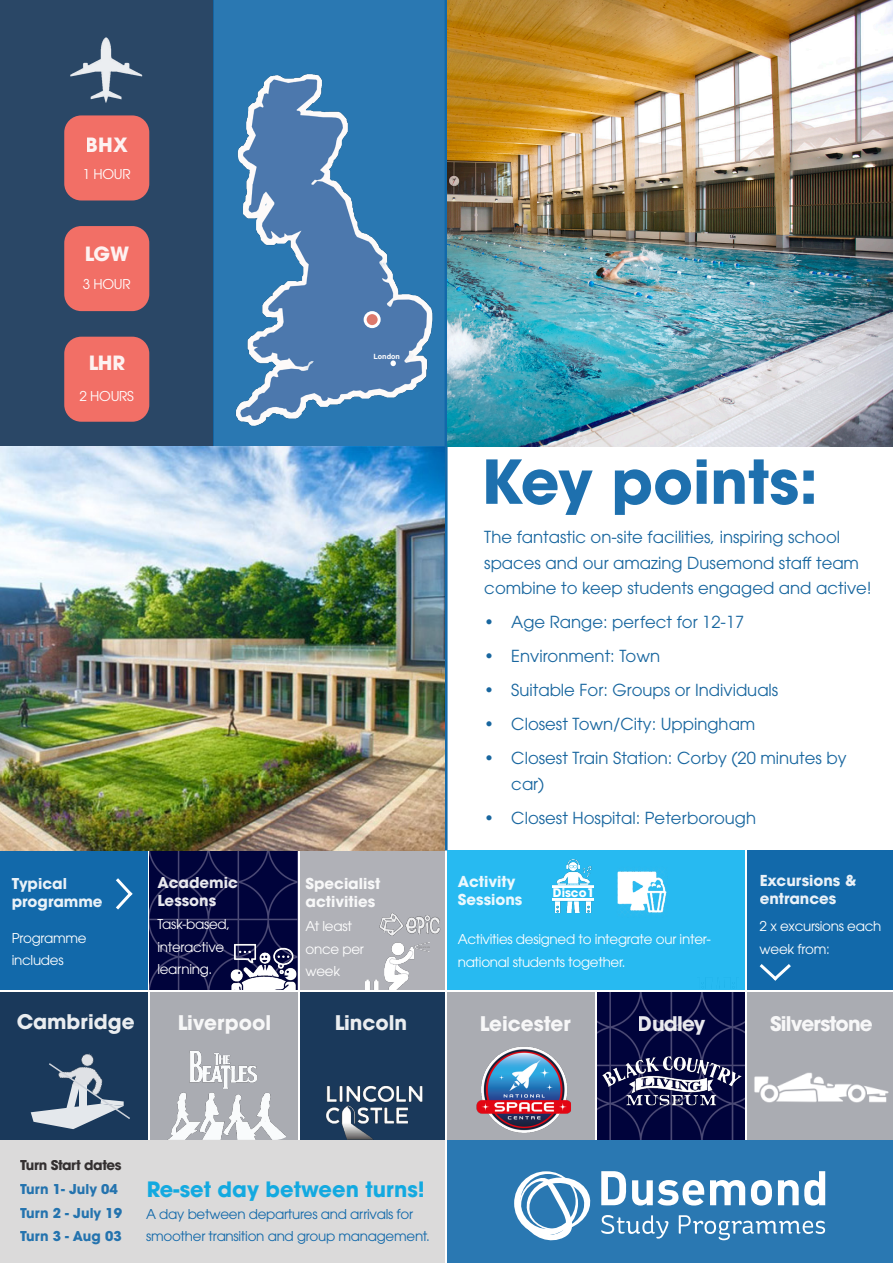
<style>
.page{position:relative;width:893px;height:1263px;background:#fff}
.page>*{position:absolute;margin:0;border:0;box-sizing:border-box;transform-origin:0 0}
.t1{font:700 60px "ITC Avant Garde Pro";color:#1269aa}
.t2{font:700 21px "ITC Avant Garde Pro";color:#00a5e1}
.t3{font:700 20.1px "ITC Avant Garde Pro";color:#fff}
.t4{font:700 20.1px "ITC Avant Garde Pro";letter-spacing:-.04em;color:#fff}
.t5{font:700 19.5px "ITC Avant Garde Pro";color:#fff}
.BodyCopy{font:16.5px/25.5px "ITC Avant Garde Pro";color:#18669f}
.t6{font:700 15px/18px "ITC Avant Garde Pro";color:#fff}
.t7{font:13.5px/22.5px "ITC Avant Garde Pro";letter-spacing:-.02em;color:#fff}
.t8{font:13.5px/22.5px "ITC Avant Garde Pro";letter-spacing:-.02em;color:#1269aa}
.t9{font:700 13.5px/23.2px "ITC Avant Garde Pro";color:#1269aa}
.t10{font:700 13.5px "ITC Avant Garde Pro";letter-spacing:-.03em;color:#231f20}
.t11{font:700 11.85px "ITC Avant Garde Pro";color:#fff}
.t12{font:700 7.5px "Acumin Pro";color:#fff}
</style>
<div class="page">
<div style="left:0;top:1140px;width:445px;height:123px;background:#dbdada"></div>
<div style="left:0;top:0;width:214px;height:446px;background:#2a4766"></div>
<div style="left:1px;top:850px;width:147px;height:140px;background:#1269aa"></div>
<div style="left:747px;top:850px;width:146px;height:140px;background:#1269aa"></div>
<img style="left:150px;top:850px;width:147px;height:140px">
<div style="left:300px;top:850px;width:145px;height:140px;background:#b0b1b7"></div>
<div style="left:214px;top:0;width:232px;height:446px;background:#2a78b2"></div>
<div style="left:447px;top:1140px;width:446px;height:123px;background:#2a78b2"></div>
<div style="left:150px;top:992px;width:147px;height:148px;background:#aaacb2"></div>
<div style="left:447px;top:992px;width:148px;height:148px;background:#aaacb2"></div>
<div style="left:0;top:992px;width:148px;height:148px;background:#1a395b"></div>
<div style="left:300px;top:992px;width:145px;height:148px;background:#1a395b"></div>
<img style="left:597px;top:992px;width:148px;height:148px">
<div style="left:747px;top:992px;width:146px;height:148px;background:#aaacb2"></div>
<img style="left:70px;top:37px;width:73px;height:66px">
<hr style="left:445px;top:0;width:3px;height:850px;background:#1269aa">
<div style="left:64px;top:115px;width:85px;height:85px;background:#f26f66;border-radius:17px"></div>
<div style="left:64px;top:226px;width:85px;height:85px;background:#f26f66;border-radius:17px"></div>
<div style="left:64px;top:337px;width:85px;height:85px;background:#f26f66;border-radius:17px"></div>
<img style="left:228px;top:937px;width:70px;height:53px">
<img style="left:365px;top:942px;width:64px;height:48px">
<img style="left:380px;top:913px;width:61px;height:23px">
<img style="left:0;top:446px;width:445px;height:404px">
<img style="left:326px;top:1085px;width:97px;height:55px">
<img style="left:754px;top:1072px;width:135px;height:31px">
<img style="left:600px;top:1051px;width:144px;height:58px">
<img style="left:476px;top:1047px;width:95px;height:86px">
<svg style="left:116px;top:878px;width:17px;height:32px"></svg>
<svg style="left:759px;top:964px;width:32px;height:17px"></svg>
<svg style="left:514px;top:1171px;width:77px;height:70px"></svg>
<svg style="left:601px;top:1215px;width:67px;height:23px"></svg>
<svg style="left:679px;top:1215px;width:146px;height:25px"></svg>
<svg style="left:601px;top:1171px;width:25px;height:34px"></svg>
<svg style="left:632px;top:1180px;width:72px;height:25px"></svg>
<svg style="left:710px;top:1180px;width:35px;height:25px"></svg>
<svg style="left:751px;top:1180px;width:21px;height:25px"></svg>
<svg style="left:778px;top:1171px;width:47px;height:34px"></svg>
<img style="left:448px;top:0;width:445px;height:446px">
<div style="left:447px;top:850px;width:298px;height:140px;background:#27baf1"></div>
<img style="left:553px;top:899px;width:41px;height:14px">
<img style="left:553px;top:859px;width:41px;height:28px">
<img style="left:617px;top:871px;width:50px;height:42px">
<img style="left:235px;top:74px;width:198px;height:352px">
<div style="left:365px;top:313px;width:14px;height:14px;background:#dc796c;border-radius:50%"></div>
<div style="left:364px;top:311px;width:17px;height:17px;border:3px solid #fff;border-radius:50%"></div>
<img style="left:81px;top:1053px;width:13px;height:9px">
<svg style="left:31px;top:1062px;width:99px;height:67px"></svg>
<img style="left:167px;top:1051px;width:119px;height:89px">
<svg style="left:390px;top:360px;width:6px;height:6px"></svg>
<p class="t5" style="left:86px;top:131px;width:44px">BHX</p>
<p class="t7" style="left:83px;top:162px;width:49px">1 HOUR</p>
<p class="t5" style="left:84px;top:241px;width:47px">LGW</p>
<p class="t7" style="left:83px;top:273px;width:49px">3 HOUR</p>
<p class="t5" style="left:88px;top:350px;width:38px">LHR</p>
<p class="t7" style="left:80px;top:385px;width:56px">2 HOURS</p>
<p class="t12" style="left:373px;top:351px;width:28px">London</p>
<h1 class="t1" style="left:481px;top:442px;width:338px">Key points:</h1>
<p class="BodyCopy" style="left:484px;top:524px;width:389px">The fantastic on-site facilities, inspiring school spaces and our amazing Dusemond staff team combine to keep students engaged and active!</p>
<p class="BodyCopy" style="left:484px;top:609px;width:261px">• Age Range: perfect for 12-17</p>
<p class="BodyCopy" style="left:484px;top:643px;width:177px">• Environment: Town</p>
<p class="BodyCopy" style="left:484px;top:677px;width:295px">• Suitable For: Groups or Individuals</p>
<p class="BodyCopy" style="left:484px;top:711px;width:273px">• Closest Town/City: Uppingham</p>
<p class="BodyCopy" style="left:511px;top:745px;width:337px;text-indent:-27px">• Closest Train Station: Corby (20 minutes by car)</p>
<p class="BodyCopy" style="left:484px;top:805px;width:273px">• Closest Hospital: Peterborough</p>
<p class="t6" style="left:12px;top:874px;width:92px">Typical programme</p>
<p class="t6" style="left:760px;top:871px;width:98px">Excursions &amp; entrances</p>
<p class="t6" style="left:458px;top:872px;width:66px">Activity<br>Sessions</p>
<p class="t7" style="left:458px;top:928px;width:255px">Activities designed to integrate our inter&shy;national students together.</p>
<p class="t6" style="left:157px;top:874px;width:82px">Academic<br>Lessons</p>
<p class="t6" style="left:305px;top:874px;width:76px">Specialist activities</p>
<p class="t11" style="left:553px;top:885px;width:43px">Disco1</p>
<p class="t7" style="left:157px;top:913px;width:75px">Task-based, interactive</p>
<p class="t7" style="left:157px;top:958px;width:56px">learning.</p>
<p class="t7" style="left:760px;top:915px;width:123px">2 x excursions each week from:</p>
<p class="t7" style="left:305px;top:915px;width:48px">At least</p>
<p class="t7" style="left:305px;top:937px;width:60px">once per</p>
<p class="t7" style="left:305px;top:960px;width:36px">week</p>
<p class="t7" style="left:12px;top:926px;width:77px">Programme</p>
<p class="t7" style="left:12px;top:949px;width:53px">includes</p>
<p class="t3" style="left:16px;top:1008px;width:120px">Cambridge</p>
<p class="t3" style="left:479px;top:1010px;width:93px">Leicester</p>
<p class="t3" style="left:638px;top:1010px;width:69px">Dudley</p>
<p class="t4" style="left:770px;top:1010px;width:104px">Silverstone</p>
<p class="t3" style="left:177px;top:1009px;width:95px">Liverpool</p>
<p class="t3" style="left:334px;top:1009px;width:74px">Lincoln</p>
<p class="t10" style="left:20px;top:1156px;width:103px">Turn Start dates</p>
<p class="t9" style="left:20px;top:1201px;width:103px">Turn 2 - July 19<br>Turn 3 - Aug 03</p>
<p class="t9" style="left:20px;top:1178px;width:99px">Turn 1- July 04</p>
<p class="t2" style="left:146px;top:1175px;width:280px">Re-set day between turns!</p>
<p class="t8" style="left:146px;top:1202px;width:285px">A day between departures and arrivals for smoother transition and group management.</p>
</div>
